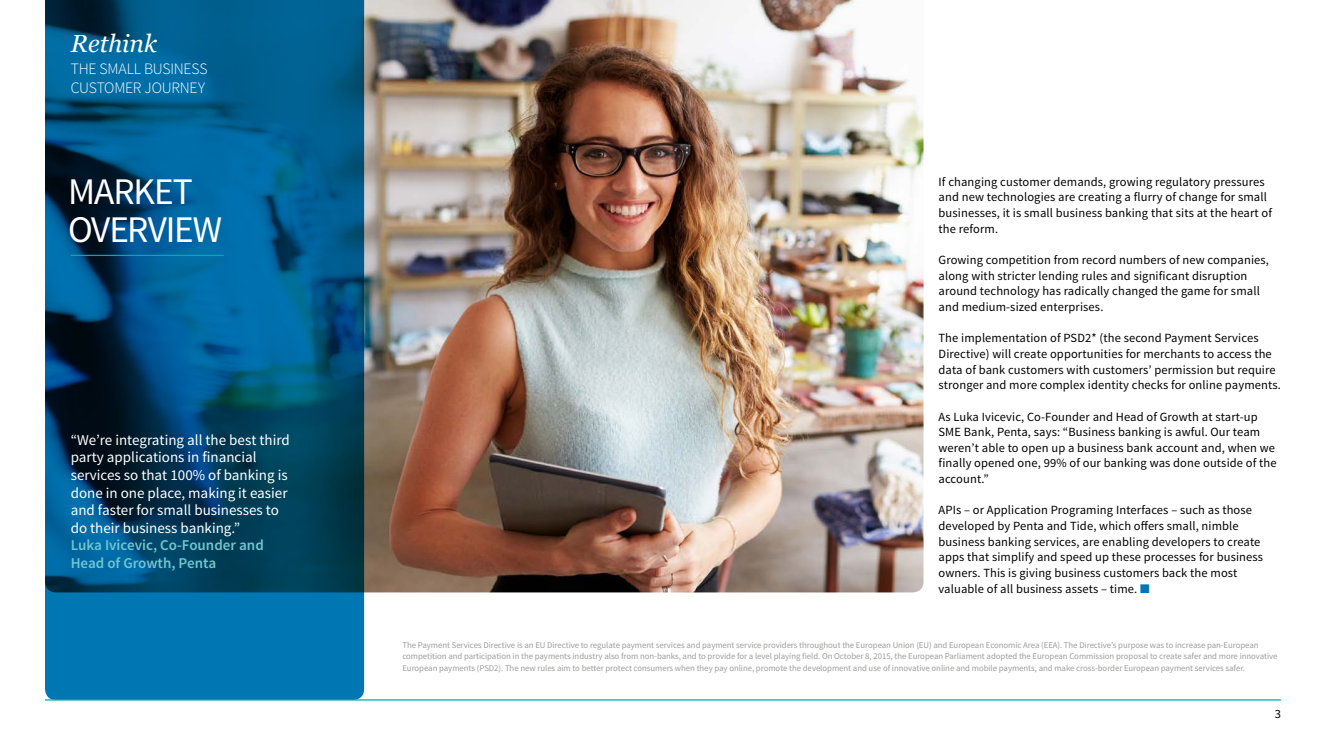
<style>
.page{position:relative;width:1326px;height:745px;background:#fff}
.page>*{position:absolute;margin:0;border:0;box-sizing:border-box;transform-origin:0 0}
.t1{font:37.5px/38.8px "Source Sans Pro";letter-spacing:-.025em;color:#fff}
.t2{font:italic 24.62px "Georgia";color:#fff}
.t3{font:300 15.88px/19.4px "Source Sans Pro";letter-spacing:-.015em;color:#fff}
.t4{font:15px/17.5px "Source Sans Pro";color:#fff}
.t5{font:600 15px/17.5px "Source Sans Pro";color:#70c6cf}
.t6{font:12.5px/15.6px "Source Sans Pro";letter-spacing:.01em;color:#000}
.t7{font:8.75px/11.2px "Source Sans Pro";letter-spacing:-.005em;color:#9d9d9c}
.s1{color:#0076b3}
</style>
<div class="page">
<img style="left:364px;top:0;width:559px;height:592px">
<svg style="left:45px;top:0;width:319px;height:698px;background:#005380"></svg>
<hr style="left:71px;top:254px;width:153px;height:2px;background:#00a8b5">
<hr style="left:45px;top:698px;width:1235px;height:2px;background:#00a8b5">
<h2 class="t2" style="left:71px;top:25px;width:88px">Rethink</h2>
<p class="t3" style="left:71px;top:59px;width:138px">THE SMALL BUSINESS<br>CUSTOMER JOURNEY</p>
<h1 class="t1" style="left:68px;top:172px;width:155px">MARKET<br>OVERVIEW</h1>
<p class="t6" style="left:938px;top:174px;width:335px">If changing customer demands, growing regulatory pressures and new technologies are creating a flurry of change for small businesses, it is small business banking that sits at the heart of the reform.</p>
<p class="t6" style="left:938px;top:252px;width:332px">Growing competition from record numbers of new companies, along with stricter lending rules and significant disruption around technology has radically changed the game for small and medium-sized enterprises.</p>
<p class="t6" style="left:938px;top:330px;width:344px">The implementation of PSD2* (the second Payment Services Directive) will create opportunities for merchants to access the data of bank customers with customers’ permission but require stronger and more complex identity checks for online payments.</p>
<p class="t6" style="left:938px;top:408px;width:339px">As Luka Ivicevic, Co-Founder and Head of Growth at start-up SME Bank, Penta, says: “Business banking is awful. Our team weren’t able to open up a business bank account and, when we finally opened one, 99% of our banking was done outside of the account.”</p>
<p class="t6" style="left:938px;top:502px;width:326px">APIs – or Application Programing Interfaces – such as those developed by Penta and Tide, which offers small, nimble business banking services, are enabling developers to create apps that simplify and speed up these processes for business owners. This is giving business customers back the most valuable of all business assets – time. <span class="s1">■</span></p>
<p class="t4" style="left:71px;top:431px;width:220px">“We’re integrating all the best third party applications in financial services so that 100% of banking is done in one place, making it easier and faster for small businesses to do their business banking.”</p>
<p class="t5" style="left:71px;top:536px;width:194px">Luka Ivicevic, Co-Founder and<br>Head of Growth, Penta</p>
<p class="t7" style="left:402px;top:639px;width:876px">The Payment Services Directive is an EU Directive to regulate payment services and payment service providers throughout the European Union (EU) and European Economic Area (EEA). The Directive’s purpose was to increase pan-European competition and participation in the payments industry also from non-banks, and to provide for a level playing field. On October 8, 2015, the European Parliament adopted the European Commission proposal to create safer and more innovative<br>European payments (PSD2). The new rules aim to better protect consumers when they pay online, promote the development and use of innovative online and mobile payments, and make cross-border European payment services safer.</p>
<p class="t6" style="left:1274px;top:705px;width:8px">3</p>
</div>
